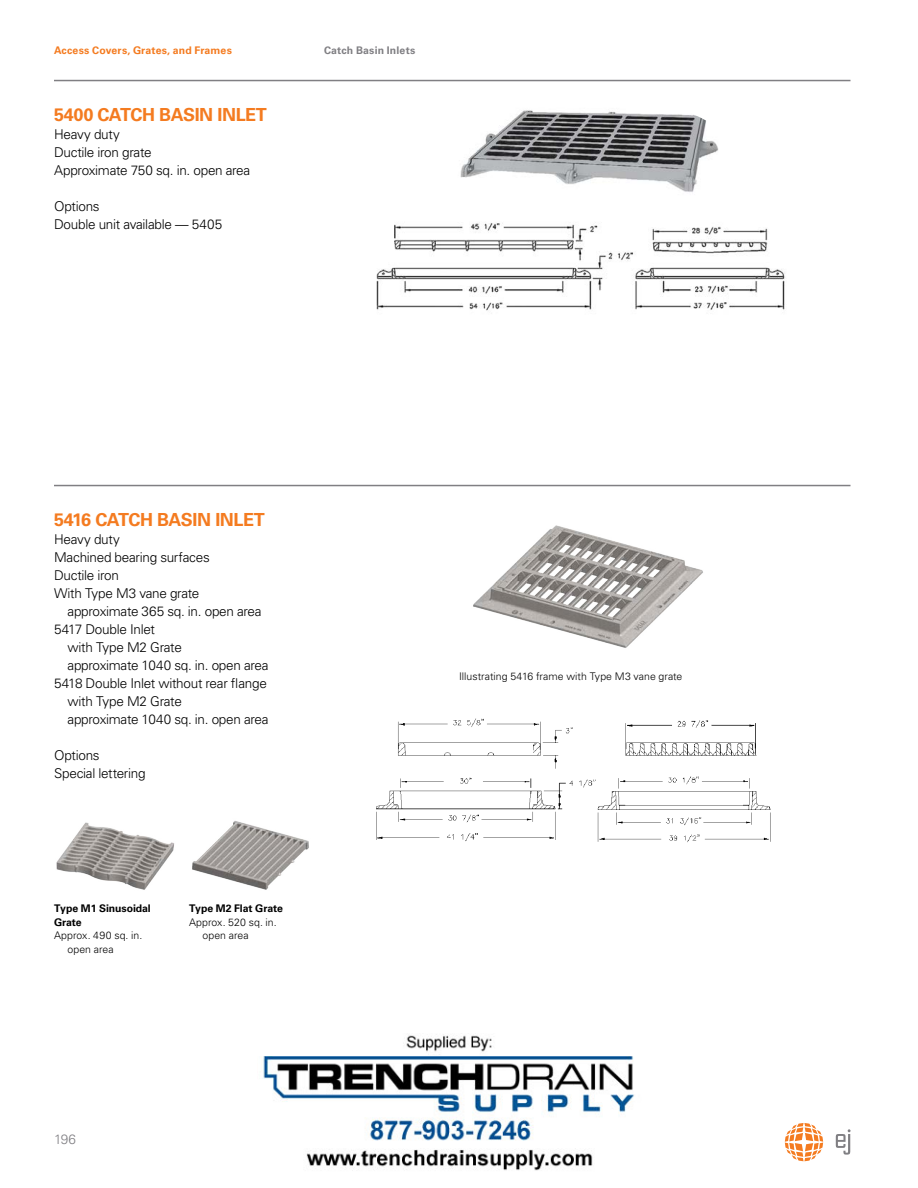
<style>
.page{position:relative;width:918px;height:1188px;background:#fff}
.page>*{position:absolute;margin:0;border:0;box-sizing:border-box;transform-origin:0 0}
.t1{font:700 18px "Univers LT Pro 65";letter-spacing:-.02em;color:#f47b20}
.t2{font:300 13.5px/18px "Univers LT Pro 45";letter-spacing:-.02em;color:#000}
.t3{font:300 13.5px "Univers LT Pro 45";color:#807f83}
.t4{font:300 10.5px/13.5px "Univers LT Pro 45";letter-spacing:.005em;color:#000}
.t5{font:700 10.5px/13.5px "Univers LT Pro 65";letter-spacing:-.01em;color:#000}
.t6{font:700 10.5px "Univers LT Pro 65";letter-spacing:.015em;color:#f47b20}
.t7{font:700 10.5px "Univers LT Pro 65";letter-spacing:.015em;color:#807f83}
</style>
<div class="page">
<hr style="left:54px;top:485px;width:796px;height:1px;background:#807f83">
<img style="left:376px;top:718px;width:395px;height:125px">
<hr style="left:54px;top:80px;width:796px;height:1px;background:#807f83">
<img style="left:460px;top:110px;width:259px;height:82px">
<img style="left:376px;top:223px;width:409px;height:88px">
<img style="left:473px;top:525px;width:230px;height:123px">
<img style="left:56px;top:822px;width:119px;height:68px">
<img style="left:192px;top:821px;width:117px;height:69px">
<svg style="left:836px;top:1129px;width:15px;height:26px"></svg>
<svg style="left:785px;top:1123px;width:38px;height:38px"></svg>
<img style="left:263px;top:1034px;width:371px;height:137px">
<p class="t6" style="left:54px;top:44px;width:179px">Access Covers, Grates, and Frames</p>
<h1 class="t1" style="left:54px;top:104px;width:214px">5400 CATCH BASIN INLET</h1>
<p class="t2" style="left:54px;top:125px;width:198px">Heavy duty<br>Ductile iron grate<br>Approximate 750 sq. in. open area</p>
<p class="t2" style="left:54px;top:197px;width:170px">Options<br>Double unit available — 5405</p>
<p class="t7" style="left:324px;top:44px;width:93px">Catch Basin Inlets</p>
<h1 class="t1" style="left:54px;top:509px;width:212px">5416 CATCH BASIN INLET</h1>
<p class="t2" style="left:54px;top:530px;width:67px">Heavy duty</p>
<p class="t2" style="left:54px;top:548px;width:157px">Machined bearing surfaces</p>
<p class="t2" style="left:54px;top:566px;width:67px">Ductile iron</p>
<p class="t2" style="left:54px;top:584px;width:147px">With Type M3 vane grate</p>
<p class="t2" style="left:68px;top:602px;width:196px">approximate 365 sq. in. open area</p>
<p class="t2" style="left:54px;top:620px;width:103px">5417 Double Inlet</p>
<p class="t2" style="left:68px;top:638px;width:116px">with Type M2 Grate</p>
<p class="t2" style="left:68px;top:656px;width:203px">approximate 1040 sq. in. open area</p>
<p class="t2" style="left:54px;top:674px;width:214px">5418 Double Inlet without rear flange</p>
<p class="t2" style="left:68px;top:692px;width:116px">with Type M2 Grate</p>
<p class="t2" style="left:68px;top:710px;width:203px">approximate 1040 sq. in. open area</p>
<p class="t2" style="left:54px;top:746px;width:93px">Options<br>Special lettering</p>
<p class="t5" style="left:54px;top:902px;width:98px">Type M1 Sinusoidal<br>Grate</p>
<p class="t4" style="left:68px;top:929px;width:76px;text-indent:-14px">Approx. 490 sq. in. open area</p>
<p class="t5" style="left:189px;top:902px;width:95px">Type M2 Flat Grate</p>
<p class="t4" style="left:203px;top:915px;width:76px;text-indent:-14px">Approx. 520 sq. in. open area</p>
<p class="t3" style="left:54px;top:1131px;width:24px">196</p>
<p class="t4" style="left:459px;top:669px;width:225px">Illustrating 5416 frame with Type M3 vane grate</p>
</div>
